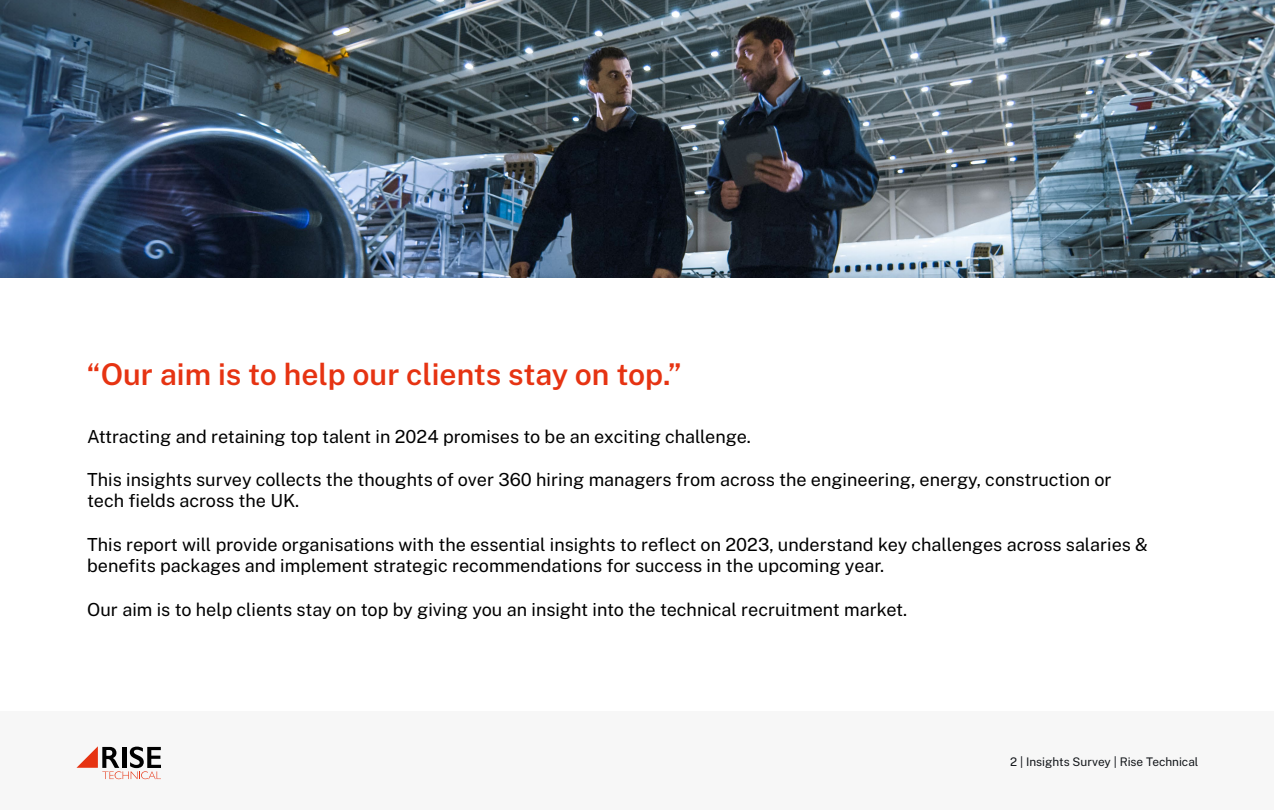
<style>
.page{position:relative;width:1275px;height:810px;background:#fff}
.page>*{position:absolute;margin:0;border:0;box-sizing:border-box;transform-origin:0 0}
.t1{font:600 30px "Public Sans";color:#e63312}
.t2{font:18px/21.6px "Public Sans";color:#000}
.t3{font:11.85px "Public Sans";color:#121519}
</style>
<div class="page">
<div style="left:0;top:711px;width:1273px;height:99px;background:#f7f7f7"></div>
<img style="left:0;top:0;width:1275px;height:277px">
<svg style="left:77px;top:746px;width:84px;height:33px"></svg>
<h1 class="t1" style="left:87px;top:355px;width:596px">“Our aim is to help our clients stay on top.”</h1>
<p class="t2" style="left:87px;top:425px;width:665px">Attracting and retaining top talent in 2024 promises to be an exciting challenge.</p>
<p class="t2" style="left:87px;top:468px;width:1026px">This insights survey collects the thoughts of over 360 hiring managers from across the engineering, energy, construction or tech fields across the UK.</p>
<p class="t2" style="left:87px;top:533px;width:1062px">This report will provide organisations with the essential insights to reflect on 2023, understand key challenges across salaries &amp; benefits packages and implement strategic recommendations for success in the upcoming year.</p>
<p class="t2" style="left:87px;top:598px;width:822px">Our aim is to help clients stay on top by giving you an insight into the technical recruitment market.</p>
<p class="t3" style="left:1010px;top:754px;width:190px">2 | Insights Survey | Rise Technical</p>
</div>
